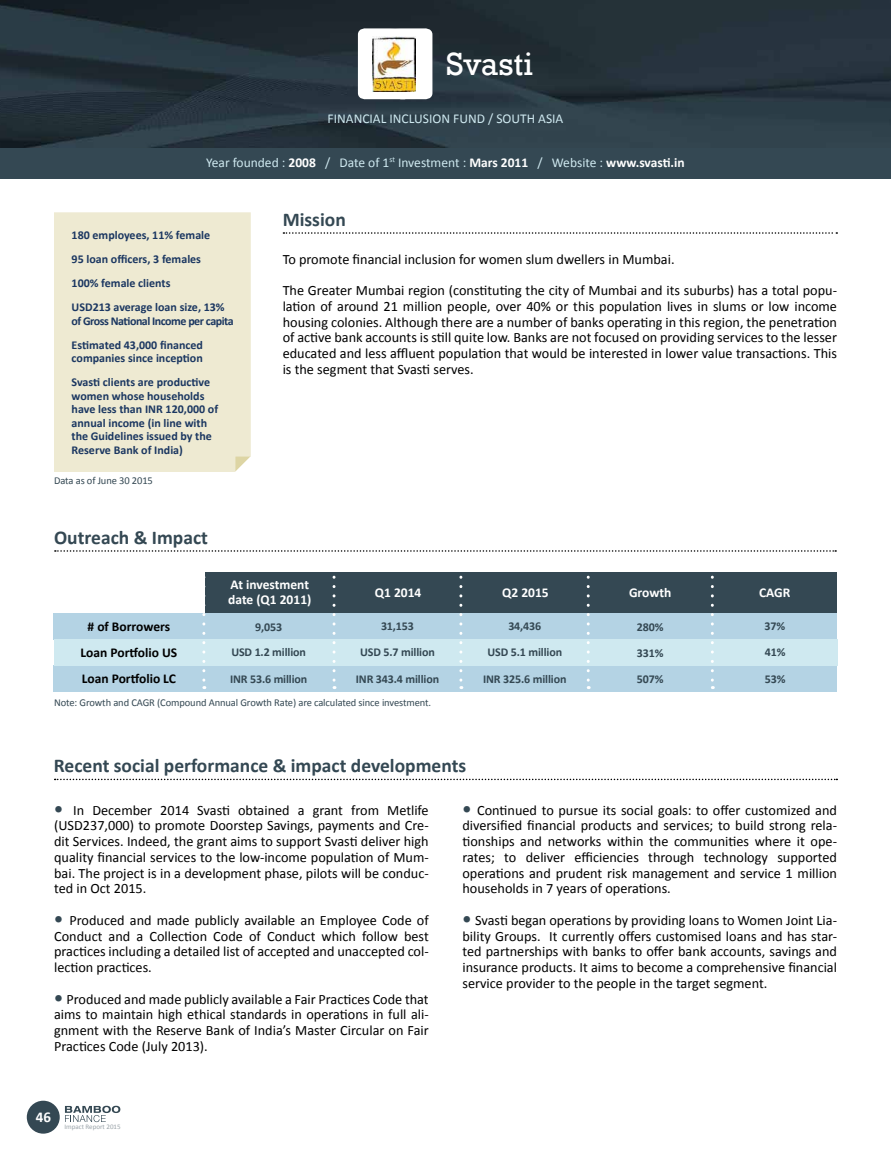
<style>
.page{position:relative;width:891px;height:1161px;background:#fff}
.page>*{position:absolute;margin:0;border:0;box-sizing:border-box;transform-origin:0 0}
.t1{font:33px "Rockwell";color:#fff}
.t2{font:700 19.5px "Calibri";color:#344853}
.t3{font:700 15px "Calibri";color:#fff}
.t4{font:14.25px/15.8px "Calibri";color:#000;text-align:justify}
.t5{font:13.5px "Calibri";color:#cfe9f0}
.t6{font:700 13.5px/15px "Calibri";color:#fff}
.t7{font:700 13.5px "Calibri";color:#000}
.t8{font:700 12px/24px "Calibri";color:#1b3761}
.t9{font:700 12px/26.2px "Calibri";letter-spacing:-.01em;color:#344853;text-align:justify}
.t10{font:700 12px/24px "Calibri";letter-spacing:-.04em;color:#1b3761}
.t11{font:10.5px "Calibri";letter-spacing:-.01em;color:#344853}
.t12{font:7.05px "Calibri";color:#9aa3a9}
.s1{font-weight:700;color:#fff}
.s2{font-weight:700;font-size:18px;color:#344853}
</style>
<div class="page">
<div style="left:27px;top:1101px;width:33px;height:33px;background:#344853;border-radius:50%"></div>
<img style="left:0;top:0;width:891px;height:148px">
<div style="left:0;top:148px;width:891px;height:31px;background:#344853"></div>
<svg style="left:65px;top:1106px;width:55px;height:16px"></svg>
<svg style="left:55px;top:550px;width:781px;height:2px"></svg>
<div style="left:54px;top:613px;width:783px;height:26px;background:#b4d3e4"></div>
<div style="left:205px;top:572px;width:632px;height:41px;background:#344853"></div>
<div style="left:54px;top:666px;width:783px;height:26px;background:#b4d3e4"></div>
<div style="left:54px;top:639px;width:783px;height:27px;background:#cfe9f0"></div>
<svg style="left:333px;top:577px;width:3px;height:112px"></svg>
<svg style="left:459px;top:577px;width:3px;height:112px"></svg>
<svg style="left:587px;top:577px;width:3px;height:112px"></svg>
<svg style="left:711px;top:577px;width:3px;height:112px"></svg>
<svg style="left:202px;top:613px;width:3px;height:76px"></svg>
<img style="left:356px;top:27px;width:78px;height:74px">
<svg style="left:283px;top:232px;width:554px;height:2px"></svg>
<div style="left:54px;top:212px;width:197px;height:260px;background:#eeead2"></div>
<svg style="left:55px;top:779px;width:782px;height:1px"></svg>
<h1 class="t1" style="left:446px;top:45px;width:88px">Svasti</h1>
<p class="t5" style="left:328px;top:110px;width:237px">FINANCIAL INCLUSION FUND / SOUTH ASIA</p>
<p class="t5" style="left:206px;top:154px;width:480px">Year founded : <span class="s1">2008</span> / Date of 1<sup>st</sup> Investment : <span class="s1">Mars 2011</span> / Website : <span class="s1">www.svasti.in</span></p>
<p class="t8" style="left:72px;top:223px;width:155px">180 employees, 11% female<br>95 loan officers, 3 females<br>100% female clients<br>USD213 average loan size, 13%</p>
<p class="t10" style="left:72px;top:308px;width:164px">of Gross National Income per capita<br>Estimated 43,000 financed</p>
<p class="t8" style="left:72px;top:346px;width:140px">companies since inception<br>Svasti clients are productive</p>
<p class="t8" style="left:72px;top:389px;width:148px;line-height:13.5px">women whose households have less than INR 120,000 of annual income (in line with the Guidelines issued by the<br>Reserve Bank of India)</p>
<p class="t11" style="left:54px;top:474px;width:100px">Data as of June 30 2015</p>
<h2 class="t2" style="left:54px;top:525px;width:155px">Outreach &amp; Impact</h2>
<h2 class="t2" style="left:283px;top:207px;width:65px">Mission</h2>
<p class="t4" style="left:283px;top:250px;width:393px">To promote financial inclusion for women slum dwellers in Mumbai.</p>
<p class="t4" style="left:283px;top:282px;width:556px">The Greater Mumbai region (constituting the city of Mumbai and its suburbs) has a total popu&shy;lation of around 21 million people, over 40% or this population lives in slums or low income housing colonies. Although there are a number of banks operating in this region, the penetration of active bank accounts is still quite low. Banks are not focused on providing services to the lesser educated and less affluent population that would be interested in lower value transactions. This is the segment that Svasti serves.</p>
<p class="t7" style="left:88px;top:618px;width:84px"># of Borrowers</p>
<p class="t7" style="left:81px;top:644px;width:98px">Loan Portfolio US</p>
<p class="t7" style="left:82px;top:670px;width:96px">Loan Portfolio LC</p>
<p class="t6" style="left:228px;top:576px;width:85px">At investment date (Q1 2011)</p>
<p class="t6" style="left:375px;top:584px;width:48px">Q1 2014</p>
<p class="t6" style="left:502px;top:584px;width:48px">Q2 2015</p>
<p class="t6" style="left:629px;top:584px;width:44px">Growth</p>
<p class="t6" style="left:759px;top:584px;width:33px">CAGR</p>
<p class="t9" style="left:255px;top:613px;width:28px">9,053</p>
<p class="t9" style="left:231px;top:638px;width:76px">USD 1.2 million</p>
<p class="t9" style="left:230px;top:665px;width:79px">INR 53.6 million</p>
<p class="t9" style="left:381px;top:612px;width:34px">31,153</p>
<p class="t9" style="left:508px;top:612px;width:34px">34,436</p>
<p class="t9" style="left:360px;top:639px;width:76px">USD 5.7 million</p>
<p class="t9" style="left:487px;top:639px;width:76px">USD 5.1 million</p>
<p class="t9" style="left:356px;top:665px;width:85px">INR 343.4 million</p>
<p class="t9" style="left:483px;top:665px;width:85px">INR 325.6 million</p>
<p class="t9" style="left:637px;top:613px;width:28px">280% 331% 507%</p>
<p class="t9" style="left:765px;top:612px;width:22px">37%</p>
<p class="t9" style="left:765px;top:638px;width:22px">41%</p>
<p class="t9" style="left:765px;top:665px;width:22px">53%</p>
<p class="t11" style="left:54px;top:696px;width:379px">Note: Growth and CAGR (Compound Annual Growth Rate) are calculated since investment.</p>
<h2 class="t2" style="left:54px;top:754px;width:414px">Recent social performance &amp; impact developments</h2>
<p class="t4" style="left:54px;top:801px;width:376px"><span class="s2">•</span> In December 2014 Svasti obtained a grant from Metlife (USD237,000) to promote Doorstep Savings, payments and Cre&shy;dit Services. Indeed, the grant aims to support Svasti deliver high quality financial services to the low-income population of Mum&shy;bai. The project is in a development phase, pilots will be conduc&shy;ted in Oct 2015.</p>
<p class="t4" style="left:54px;top:912px;width:376px"><span class="s2">•</span> Produced and made publicly available an Employee Code of Conduct and a Collection Code of Conduct which follow best practices including a detailed list of accepted and unaccepted col&shy;lection practices.</p>
<p class="t4" style="left:54px;top:990px;width:376px"><span class="s2">•</span> Produced and made publicly available a Fair Practices Code that aims to maintain high ethical standards in operations in full ali&shy;gnment with the Reserve Bank of India’s Master Circular on Fair Practices Code (July 2013).</p>
<p class="t3" style="left:36px;top:1108px;width:17px">46</p>
<p class="t12" style="left:64px;top:1122px;width:58px">Impact Report 2015</p>
<p class="t4" style="left:462px;top:801px;width:376px"><span class="s2">•</span> Continued to pursue its social goals: to offer customized and diversified financial products and services; to build strong rela&shy;tionships and networks within the communities where it ope&shy;rates; to deliver efficiencies through technology supported operations and prudent risk management and service 1 million households in 7 years of operations.</p>
<p class="t4" style="left:462px;top:912px;width:376px"><span class="s2">•</span> Svasti began operations by providing loans to Women Joint Lia&shy;bility Groups. It currently offers customised loans and has star&shy;ted partnerships with banks to offer bank accounts, savings and insurance products. It aims to become a comprehensive financial service provider to the people in the target segment.</p>
</div>
